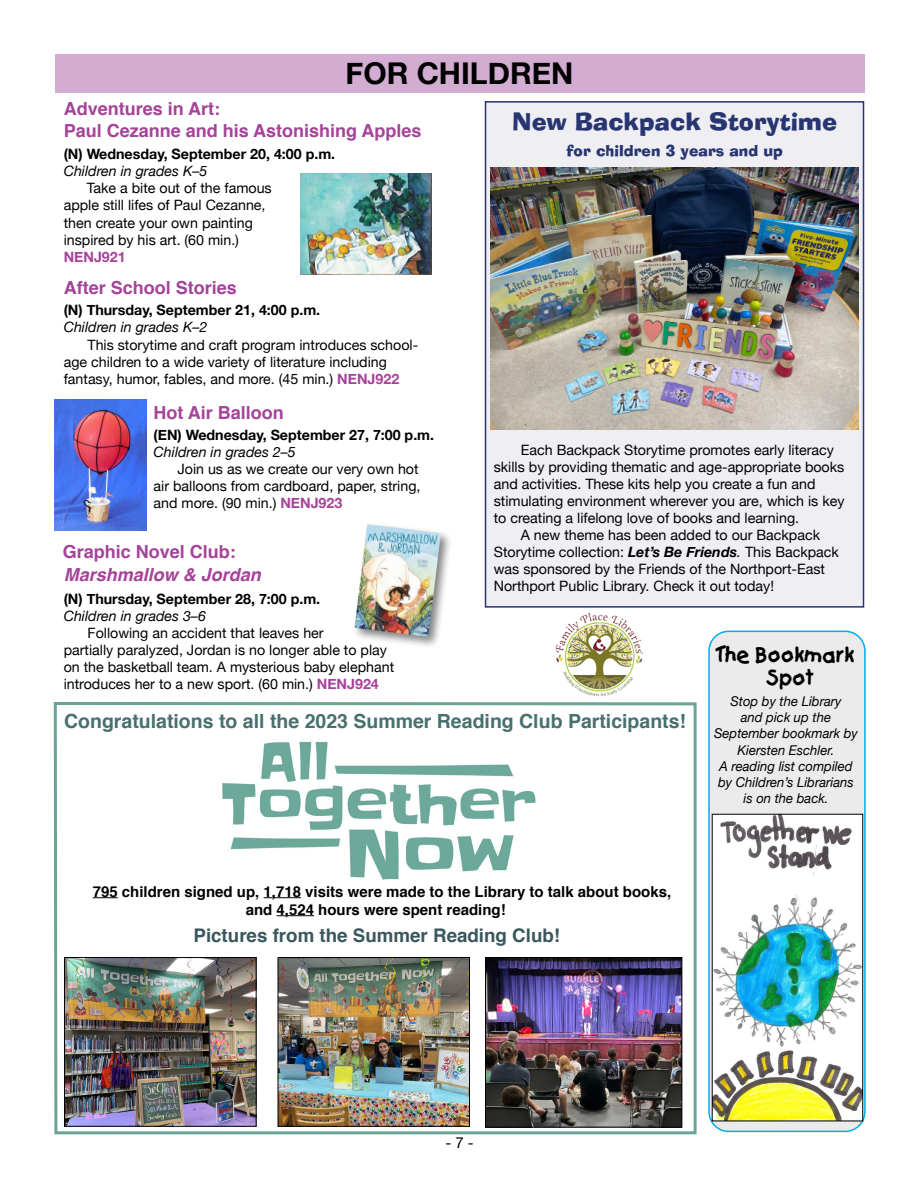
<style>
.page{position:relative;width:918px;height:1188px;background:#fff}
.page>*{position:absolute;margin:0;border:0;box-sizing:border-box;transform-origin:0 0}
.t1{font:700 30px "Helvetica Neue";color:#000}
.t2{font:24px "Alor Normal";color:#273571}
.t3{font:700 19.5px "Helvetica";color:#47706f}
.t4{font:700 19.5px/23.4px "Catchup";color:#000;text-align:center;scale:.95 1}
.t5{font:700 18.75px "Helvetica";color:#39575c}
.t6{font:700 18px/21.3px "Helvetica";color:#a54399}
.t7{font:italic 700 18px "Helvetica";color:#a54399}
.t8{font:700 15px/18px "Helvetica";color:#000}
.t9{font:15px "Alor Normal";color:#273571}
.t10{font:15px "Helvetica Neue";color:#000}
.t11{font:14.25px/17.1px "Helvetica Neue";color:#000}
.t12{font:700 14.25px "Helvetica Neue";color:#000}
.t13{font:italic 14.25px "Helvetica Neue";color:#000}
.t14{font:700 14.25px "Helvetica Neue";color:#a54399}
.t15{font:italic 13.5px/16.2px "Helvetica Neue";color:#000;text-align:center}
.s1{font-weight:700;color:#a54399}
.s2{font-weight:700;font-style:italic}
.s3{font-style:italic}
</style>
<div class="page">
<svg style="left:53px;top:702px;width:644px;height:433px"></svg>
<div style="left:485px;top:101px;width:379px;height:507px;background:#efeef3;border:2px solid #273571"></div>
<div style="left:55px;top:54px;width:810px;height:39px;background:#d2acd1"></div>
<div style="left:709px;top:631px;width:156px;height:500px;background:#ebebec;border-radius:20px"></div>
<div style="left:708px;top:631px;width:158px;height:501px;border:2px solid #00aeef;border-radius:20px"></div>
<img style="left:714px;top:816px;width:147px;height:303px">
<div style="left:712px;top:814px;width:151px;height:307px;border:1px solid #000"></div>
<img style="left:490px;top:167px;width:369px;height:263px">
<img style="left:300px;top:173px;width:132px;height:102px">
<img style="left:55px;top:400px;width:92px;height:130px">
<div style="left:352px;top:521px;width:101px;height:128px;background:#000;opacity:.5"></div>
<img style="left:355px;top:524px;width:86px;height:113px">
<svg style="left:93px;top:897px;width:25px;height:1px"></svg>
<hr style="left:264px;top:897px;width:37px;height:1px;background:#000">
<hr style="left:277px;top:915px;width:37px;height:1px;background:#000">
<img style="left:219px;top:738px;width:322px;height:145px">
<img style="left:280px;top:959px;width:188px;height:165px">
<div style="left:278px;top:957px;width:192px;height:169px;border:1px solid #000"></div>
<img style="left:66px;top:959px;width:188px;height:165px">
<div style="left:64px;top:957px;width:192px;height:169px;border:1px solid #000"></div>
<img style="left:487px;top:959px;width:193px;height:166px">
<div style="left:485px;top:957px;width:197px;height:170px;border:1px solid #000"></div>
<img style="left:555px;top:613px;width:88px;height:84px">
<h1 class="t1" style="left:346px;top:50px;width:229px">FOR CHILDREN</h1>
<p class="t6" style="left:64px;top:99px;width:359px">Adventures in Art:<br>Paul Cezanne and his Astonishing Apples</p>
<h2 class="t2" style="left:512px;top:101px;width:327px">New Backpack Storytime</h2>
<p class="t12" style="left:64px;top:143px;width:273px">(N) Wednesday, September 20, 4:00 p.m.</p>
<p class="t9" style="left:567px;top:137px;width:218px">for children 3 years and up</p>
<p class="t13" style="left:64px;top:161px;width:145px">Children in grades K–5</p>
<p class="t11" style="left:64px;top:181px;width:210px;text-indent:23px">Take a bite out of the famous apple still lifes of Paul Cezanne, then create your own painting inspired by his art. (60 min.)</p>
<p class="t14" style="left:64px;top:245px;width:64px">NENJ921</p>
<p class="t6" style="left:64px;top:277px;width:175px">After School Stories</p>
<p class="t12" style="left:64px;top:299px;width:258px">(N) Thursday, September 21, 4:00 p.m.</p>
<p class="t13" style="left:64px;top:317px;width:145px">Children in grades K–2</p>
<p class="t11" style="left:64px;top:337px;width:356px;text-indent:24px">This storytime and craft program introduces school&shy;age children to a wide variety of literature including fantasy, humor, fables, and more. (45 min.) <span class="s1">NENJ922</span></p>
<p class="t6" style="left:154px;top:402px;width:132px">Hot Air Balloon</p>
<p class="t12" style="left:154px;top:424px;width:282px">(EN) Wednesday, September 27, 7:00 p.m.</p>
<p class="t13" style="left:154px;top:442px;width:144px">Children in grades 2–5</p>
<p class="t11" style="left:154px;top:461px;width:268px;text-indent:24px">Join us as we create our very own hot air balloons from cardboard, paper, string, and more. (90 min.) <span class="s1">NENJ923</span></p>
<p class="t6" style="left:63px;top:541px;width:175px">Graphic Novel Club:</p>
<p class="t12" style="left:64px;top:587px;width:258px">(N) Thursday, September 28, 7:00 p.m.</p>
<p class="t13" style="left:64px;top:605px;width:144px">Children in grades 3–6</p>
<p class="t11" style="left:64px;top:625px;width:332px;text-indent:24px">Following an accident that leaves her<br>partially paralyzed, Jordan is no longer able to play on the basketball team. A mysterious baby elephant introduces her to a new sport. (60 min.) <span class="s1">NENJ924</span></p>
<p class="t7" style="left:64px;top:559px;width:199px">Marshmallow &amp; Jordan</p>
<p class="t11" style="left:521px;top:442px;width:315px">Each Backpack Storytime promotes early literacy</p>
<p class="t11" style="left:494px;top:459px;width:352px">skills by providing thematic and age-appropriate books</p>
<p class="t11" style="left:494px;top:476px;width:323px">and activities. These kits help you create a fun and</p>
<p class="t11" style="left:494px;top:493px;width:352px">stimulating environment wherever you are, which is key</p>
<p class="t11" style="left:494px;top:510px;width:307px">to creating a lifelong love of books and learning.</p>
<p class="t11" style="left:521px;top:527px;width:301px">A new theme has been added to our Backpack</p>
<p class="t11" style="left:494px;top:544px;width:347px">Storytime collection: <span class="s2">Let’s Be Friends</span><span class="s3">.</span> This Backpack</p>
<p class="t11" style="left:494px;top:562px;width:333px">was sponsored by the Friends of the Northport-East</p>
<p class="t11" style="left:494px;top:579px;width:282px">Northport Public Library. Check it out today!</p>
<h3 class="t4" style="left:717px;top:643px;width:147px">The Bookmark<br>Spot</h3>
<h3 class="t3" style="left:64px;top:706px;width:623px">Congratulations to all the 2023 Summer Reading Club Participants!</h3>
<p class="t15" style="left:714px;top:694px;width:145px">Stop by the Library<br>and pick up the<br>September bookmark by<br>Kiersten Eschler.<br>A reading list compiled by Children’s Librarians is on the back.</p>
<p class="t8" style="left:246px;top:883px;width:427px;text-indent:-153px">795 children signed up, 1,718 visits were made to the Library to talk about books, and 4,524 hours were spent reading!</p>
<h3 class="t5" style="left:194px;top:920px;width:368px">Pictures from the Summer Reading Club!</h3>
<p class="t10" style="left:445px;top:1132px;width:30px">- 7 -</p>
</div>
